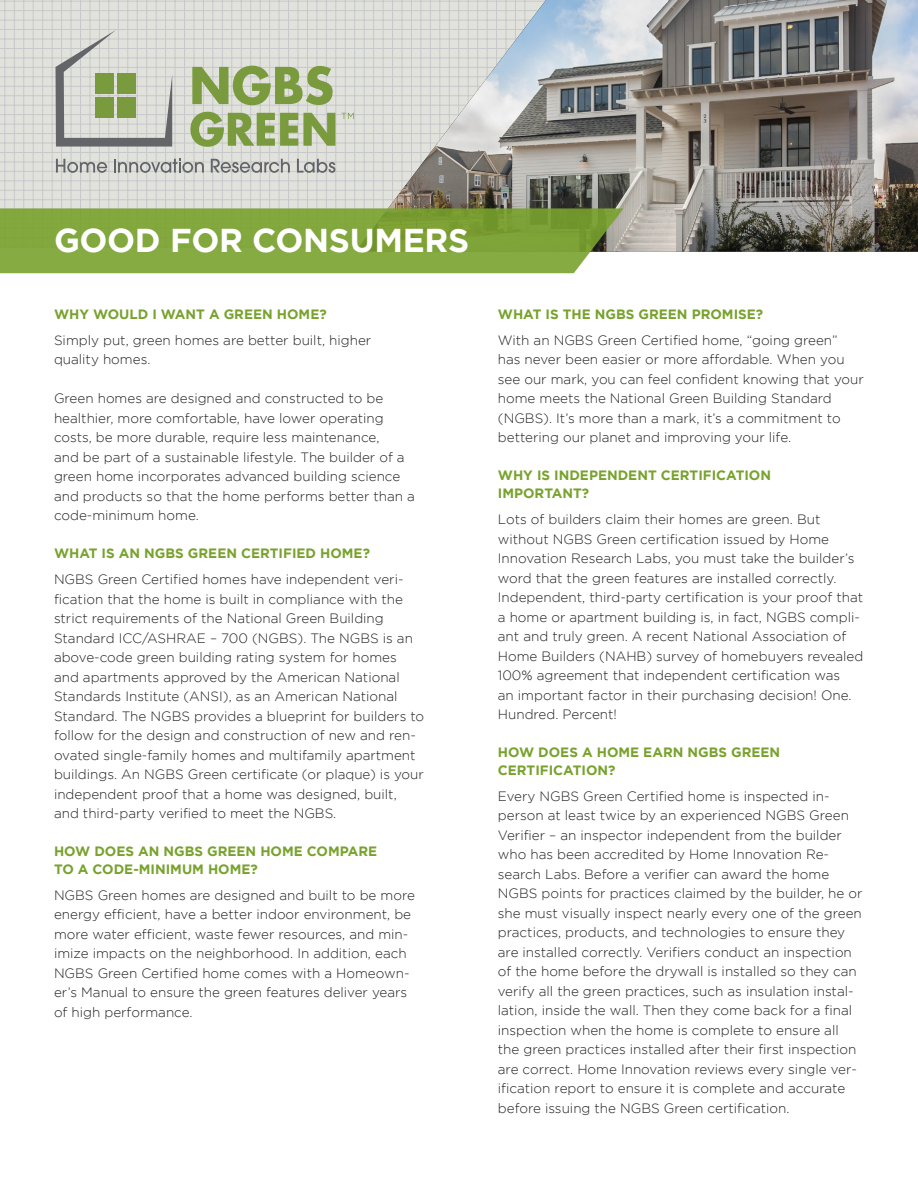
<style>
.page{position:relative;width:918px;height:1188px;background:#fff}
.page>*{position:absolute;margin:0;border:0;box-sizing:border-box;transform-origin:0 0}
.t1{font:700 33px "Gotham";letter-spacing:-.01em;color:#fff}
.t2{font:300 13.5px/19.5px "Gotham";color:#231f20}
.HEADER_GREEN{font:700 13.5px/18px "Gotham";color:#78a22d}
</style>
<div class="page">
<div style="left:0;top:0;width:662px;height:247px;background:#e2e2dd"></div>
<hr style="left:0;top:0;width:1px;height:247px;background:#c7c8ca">
<hr style="left:5px;top:0;width:1px;height:247px;background:#c7c8ca">
<hr style="left:14px;top:0;width:1px;height:247px;background:#c7c8ca">
<hr style="left:24px;top:0;width:1px;height:247px;background:#c7c8ca">
<hr style="left:33px;top:0;width:1px;height:247px;background:#c7c8ca">
<hr style="left:42px;top:0;width:1px;height:247px;background:#c7c8ca">
<hr style="left:52px;top:0;width:1px;height:247px;background:#c7c8ca">
<hr style="left:61px;top:0;width:1px;height:247px;background:#c7c8ca">
<hr style="left:71px;top:0;width:1px;height:247px;background:#c7c8ca">
<hr style="left:80px;top:0;width:1px;height:247px;background:#c7c8ca">
<hr style="left:90px;top:0;width:1px;height:247px;background:#c7c8ca">
<hr style="left:99px;top:0;width:1px;height:247px;background:#c7c8ca">
<hr style="left:109px;top:0;width:1px;height:247px;background:#c7c8ca">
<hr style="left:118px;top:0;width:1px;height:247px;background:#c7c8ca">
<hr style="left:128px;top:0;width:1px;height:247px;background:#c7c8ca">
<hr style="left:137px;top:0;width:1px;height:247px;background:#c7c8ca">
<hr style="left:146px;top:0;width:1px;height:247px;background:#c7c8ca">
<hr style="left:156px;top:0;width:1px;height:247px;background:#c7c8ca">
<hr style="left:165px;top:0;width:1px;height:247px;background:#c7c8ca">
<hr style="left:175px;top:0;width:1px;height:247px;background:#c7c8ca">
<hr style="left:184px;top:0;width:1px;height:247px;background:#c7c8ca">
<hr style="left:194px;top:0;width:1px;height:247px;background:#c7c8ca">
<hr style="left:203px;top:0;width:1px;height:247px;background:#c7c8ca">
<hr style="left:213px;top:0;width:1px;height:247px;background:#c7c8ca">
<hr style="left:222px;top:0;width:1px;height:247px;background:#c7c8ca">
<hr style="left:232px;top:0;width:1px;height:247px;background:#c7c8ca">
<hr style="left:241px;top:0;width:1px;height:247px;background:#c7c8ca">
<hr style="left:250px;top:0;width:1px;height:247px;background:#c7c8ca">
<hr style="left:260px;top:0;width:1px;height:247px;background:#c7c8ca">
<hr style="left:269px;top:0;width:1px;height:247px;background:#c7c8ca">
<hr style="left:279px;top:0;width:1px;height:247px;background:#c7c8ca">
<hr style="left:288px;top:0;width:1px;height:247px;background:#c7c8ca">
<hr style="left:298px;top:0;width:1px;height:247px;background:#c7c8ca">
<hr style="left:307px;top:0;width:1px;height:247px;background:#c7c8ca">
<hr style="left:317px;top:0;width:1px;height:247px;background:#c7c8ca">
<hr style="left:326px;top:0;width:1px;height:247px;background:#c7c8ca">
<hr style="left:336px;top:0;width:1px;height:247px;background:#c7c8ca">
<hr style="left:345px;top:0;width:1px;height:247px;background:#c7c8ca">
<hr style="left:354px;top:0;width:1px;height:247px;background:#c7c8ca">
<hr style="left:0;top:398px;width:577px;height:1px;background:#c7c8ca">
<hr style="left:0;top:389px;width:577px;height:1px;background:#c7c8ca">
<hr style="left:0;top:379px;width:577px;height:1px;background:#c7c8ca">
<hr style="left:0;top:370px;width:577px;height:1px;background:#c7c8ca">
<hr style="left:0;top:360px;width:577px;height:1px;background:#c7c8ca">
<hr style="left:0;top:351px;width:577px;height:1px;background:#c7c8ca">
<hr style="left:0;top:341px;width:577px;height:1px;background:#c7c8ca">
<hr style="left:0;top:332px;width:577px;height:1px;background:#c7c8ca">
<hr style="left:0;top:322px;width:577px;height:1px;background:#c7c8ca">
<hr style="left:0;top:313px;width:577px;height:1px;background:#c7c8ca">
<hr style="left:0;top:303px;width:577px;height:1px;background:#c7c8ca">
<hr style="left:0;top:294px;width:577px;height:1px;background:#c7c8ca">
<hr style="left:0;top:285px;width:577px;height:1px;background:#c7c8ca">
<hr style="left:0;top:275px;width:577px;height:1px;background:#c7c8ca">
<hr style="left:0;top:199px;width:577px;height:1px;background:#c7c8ca">
<hr style="left:0;top:190px;width:577px;height:1px;background:#c7c8ca">
<hr style="left:0;top:181px;width:577px;height:1px;background:#c7c8ca">
<hr style="left:0;top:171px;width:577px;height:1px;background:#c7c8ca">
<hr style="left:0;top:162px;width:577px;height:1px;background:#c7c8ca">
<hr style="left:0;top:152px;width:577px;height:1px;background:#c7c8ca">
<hr style="left:0;top:143px;width:577px;height:1px;background:#c7c8ca">
<hr style="left:0;top:133px;width:577px;height:1px;background:#c7c8ca">
<hr style="left:0;top:124px;width:577px;height:1px;background:#c7c8ca">
<hr style="left:0;top:114px;width:577px;height:1px;background:#c7c8ca">
<hr style="left:0;top:105px;width:577px;height:1px;background:#c7c8ca">
<hr style="left:0;top:95px;width:577px;height:1px;background:#c7c8ca">
<hr style="left:0;top:86px;width:577px;height:1px;background:#c7c8ca">
<hr style="left:0;top:77px;width:577px;height:1px;background:#c7c8ca">
<hr style="left:0;top:67px;width:577px;height:1px;background:#c7c8ca">
<hr style="left:0;top:58px;width:577px;height:1px;background:#c7c8ca">
<hr style="left:0;top:48px;width:577px;height:1px;background:#c7c8ca">
<hr style="left:0;top:39px;width:577px;height:1px;background:#c7c8ca">
<hr style="left:0;top:29px;width:577px;height:1px;background:#c7c8ca">
<hr style="left:0;top:20px;width:577px;height:1px;background:#c7c8ca">
<hr style="left:0;top:10px;width:577px;height:1px;background:#c7c8ca">
<hr style="left:0;top:1px;width:577px;height:1px;background:#c7c8ca">
<hr style="left:0;top:0;width:577px;height:1px;background:#c7c8ca">
<svg style="left:355px;top:0;width:23px;height:208px"></svg>
<img style="left:378px;top:0;width:540px;height:252px">
<svg style="left:56px;top:30px;width:116px;height:117px"></svg>
<svg style="left:56px;top:159px;width:51px;height:14px"></svg>
<svg style="left:114px;top:159px;width:90px;height:14px"></svg>
<svg style="left:211px;top:159px;width:79px;height:14px"></svg>
<svg style="left:297px;top:159px;width:38px;height:14px"></svg>
<div style="left:95px;top:73px;width:19px;height:20px;background:#799b3d"></div>
<div style="left:117px;top:73px;width:19px;height:20px;background:#799b3d"></div>
<div style="left:95px;top:97px;width:19px;height:20px;background:#799b3d"></div>
<div style="left:117px;top:97px;width:19px;height:20px;background:#799b3d"></div>
<svg style="left:192px;top:66px;width:141px;height:39px"></svg>
<svg style="left:190px;top:112px;width:145px;height:35px"></svg>
<svg style="left:342px;top:113px;width:12px;height:6px"></svg>
<svg style="left:0;top:208px;width:623px;height:65px;background:#83a742"></svg>
<p class="t1" style="left:54px;top:221px;width:417px">GOOD FOR CONSUMERS</p>
<p class="HEADER_GREEN" style="left:54px;top:305px;width:274px">WHY WOULD I WANT A GREEN HOME?</p>
<p class="t2" style="left:54px;top:330px;width:319px">Simply put, green homes are better built, higher quality homes.</p>
<p class="t2" style="left:54px;top:389px;width:362px">Green homes are designed and constructed to be healthier, more comfortable, have lower operating costs, be more durable, require less maintenance,<br>and be part of a sustainable lifestyle. The builder of a green home incorporates advanced building science and products so that the home performs better than a code-minimum home.</p>
<p class="HEADER_GREEN" style="left:54px;top:544px;width:318px">WHAT IS AN NGBS GREEN CERTIFIED HOME?</p>
<p class="t2" style="left:54px;top:570px;width:372px">NGBS Green Certified homes have independent veri&shy;fication that the home is built in compliance with the strict requirements of the National Green Building Standard ICC/ASHRAE – 700 (NGBS). The NGBS is an above-code green building rating system for homes and apartments approved by the American National Standards Institute (ANSI), as an American National Standard. The NGBS provides a blueprint for builders to follow for the design and construction of new and ren&shy;ovated single-family homes and multifamily apartment buildings. An NGBS Green certificate (or plaque) is your independent proof that a home was designed, built, and third-party verified to meet the NGBS.</p>
<p class="HEADER_GREEN" style="left:54px;top:842px;width:325px">HOW DOES AN NGBS GREEN HOME COMPARE<br>TO A CODE-MINIMUM HOME?</p>
<p class="t2" style="left:54px;top:885px;width:362px">NGBS Green homes are designed and built to be more energy efficient, have a better indoor environment, be more water efficient, waste fewer resources, and min&shy;imize impacts on the neighborhood. In addition, each NGBS Green Certified home comes with a Homeown&shy;er’s Manual to ensure the green features deliver years of high performance.</p>
<p class="HEADER_GREEN" style="left:498px;top:305px;width:267px">WHAT IS THE NGBS GREEN PROMISE?</p>
<p class="t2" style="left:498px;top:330px;width:368px">With an NGBS Green Certified home, “going green” has never been easier or more affordable. When you see our mark, you can feel confident knowing that your home meets the National Green Building Standard (NGBS). It’s more than a mark, it’s a commitment to bettering our planet and improving your life.</p>
<p class="HEADER_GREEN" style="left:498px;top:466px;width:275px">WHY IS INDEPENDENT CERTIFICATION<br>IMPORTANT?</p>
<p class="t2" style="left:498px;top:510px;width:367px">Lots of builders claim their homes are green. But without NGBS Green certification issued by Home Innovation Research Labs, you must take the builder’s word that the green features are installed correctly.<br>Independent, third-party certification is your proof that a home or apartment building is, in fact, NGBS compli&shy;ant and truly green. A recent National Association of Home Builders (NAHB) survey of homebuyers revealed 100% agreement that independent certification was<br>an important factor in their purchasing decision! One.<br>Hundred. Percent!</p>
<p class="HEADER_GREEN" style="left:498px;top:743px;width:284px">HOW DOES A HOME EARN NGBS GREEN<br>CERTIFICATION?</p>
<p class="t2" style="left:498px;top:786px;width:366px">Every NGBS Green Certified home is inspected in&shy;person at least twice by an experienced NGBS Green Verifier – an inspector independent from the builder who has been accredited by Home Innovation Re&shy;search Labs. Before a verifier can award the home NGBS points for practices claimed by the builder, he or she must visually inspect nearly every one of the green practices, products, and technologies to ensure they are installed correctly. Verifiers conduct an inspection of the home before the drywall is installed so they can verify all the green practices, such as insulation instal&shy;lation, inside the wall. Then they come back for a final inspection when the home is complete to ensure all the green practices installed after their first inspection are correct. Home Innovation reviews every single ver&shy;ification report to ensure it is complete and accurate before issuing the NGBS Green certification.</p>
</div>
